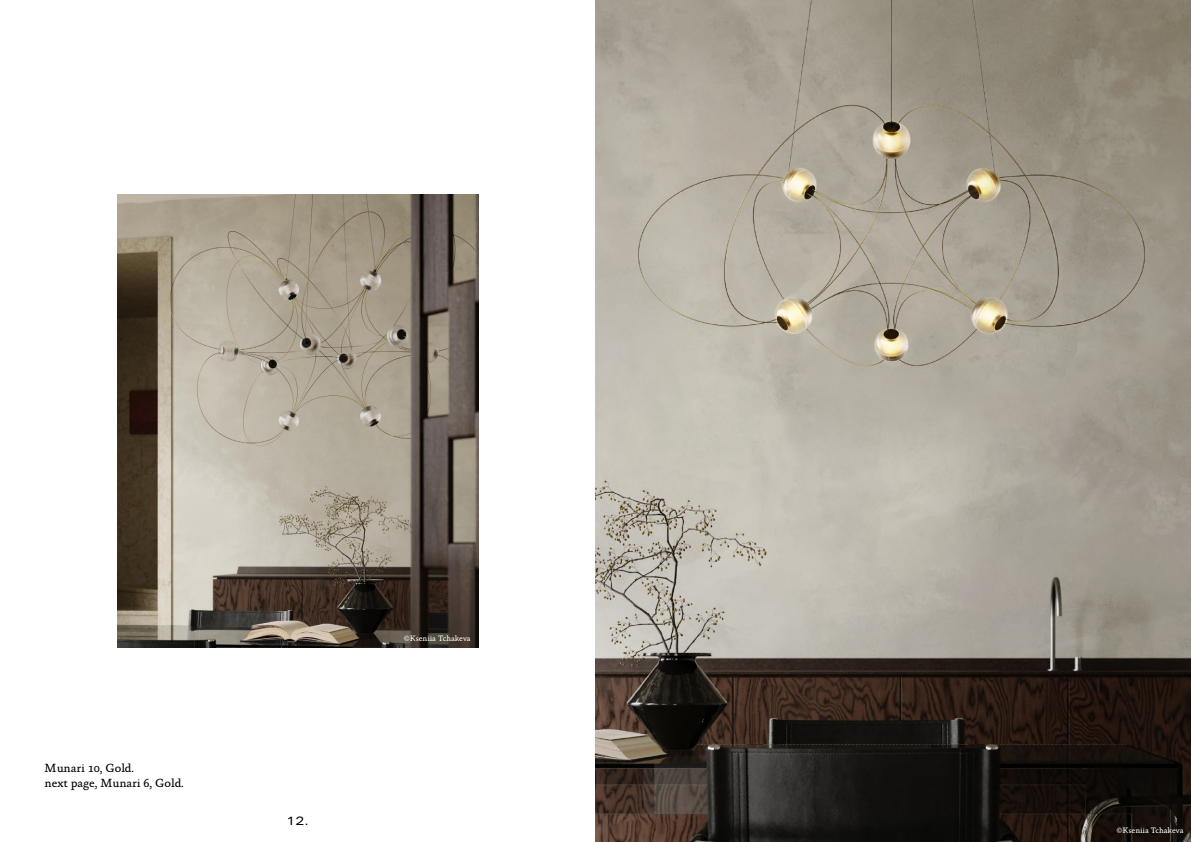
<style>
.page{position:relative;width:1191px;height:842px;background:#fff}
.page>*{position:absolute;margin:0;border:0;box-sizing:border-box;transform-origin:0 0}
.t1{font:12px/14.4px "Absara OT";color:#000}
.t2{font:expanded 12px "Univers LT Std";color:#000}
.t3{font:8px "Absara OT";color:#fff}
</style>
<div class="page">
<img style="left:117px;top:194px;width:361px;height:454px">
<img style="left:595px;top:0;width:596px;height:842px">
<p class="t1" style="left:45px;top:762px;width:141px">Munari 10, Gold.<br>next page, Munari 6, Gold.</p>
<p class="t2" style="left:287px;top:814px;width:24px">12.</p>
<p class="t3" style="left:404px;top:634px;width:68px">©Kseniia Tchakeva</p>
<p class="t3" style="left:1116px;top:826px;width:68px">©Kseniia Tchakeva</p>
</div>
